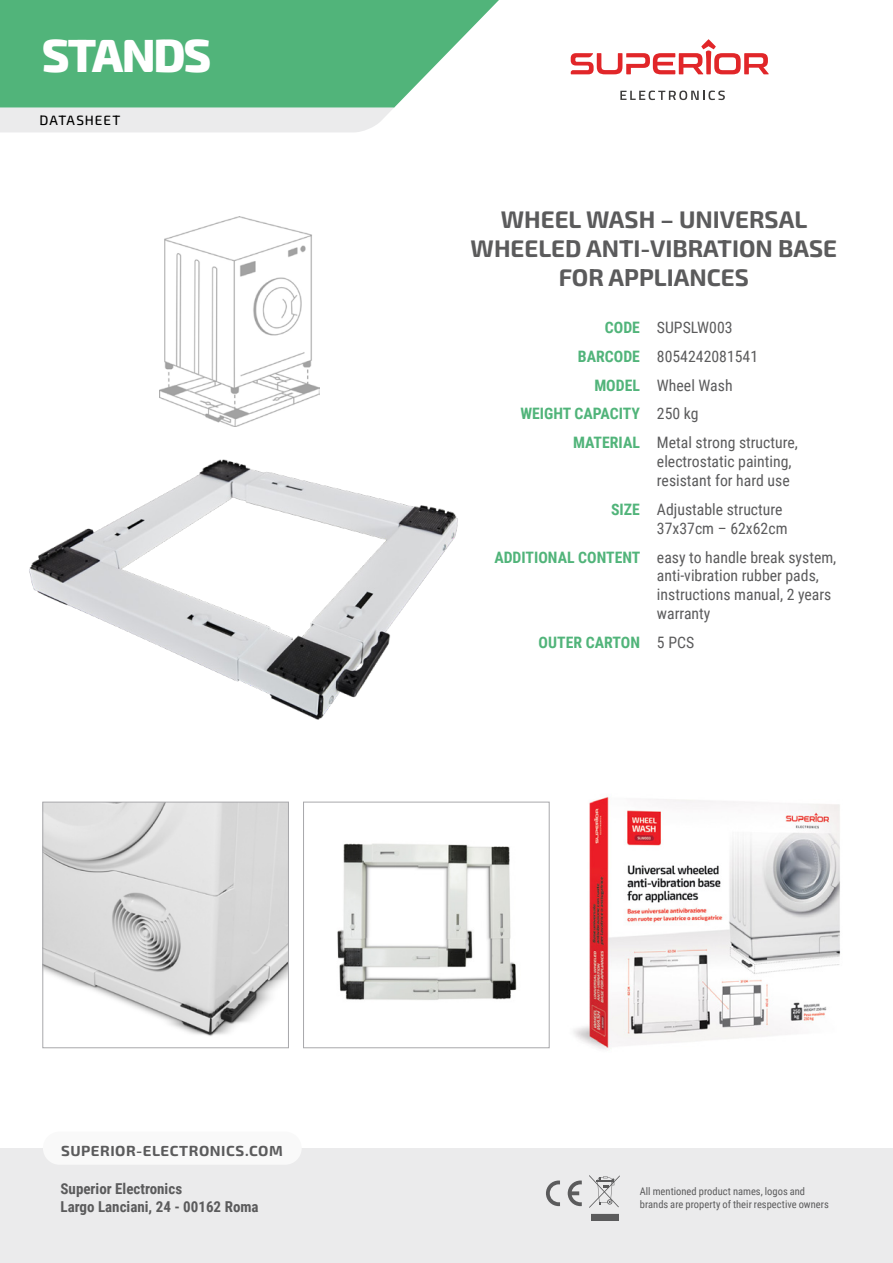
<style>
.page{position:relative;width:893px;height:1263px;background:#fff}
.page>*{position:absolute;margin:0;border:0;box-sizing:border-box;transform-origin:0 0}
.t1{font:800 46.5px "Exo 2";letter-spacing:-.045em;color:#fff}
.t2{font:700 24px/28.8px "Exo 2";color:#5b5b5c;text-align:center}
.t3{font:15.75px/18.9px "Roboto Condensed";color:#5b5b5c}
.t4{font:700 15.75px "Roboto Condensed";color:#51b47a}
.t5{font:700 15px/18px "Roboto Condensed";color:#5b5b5c}
.t6{font:700 14.55px "Exo 2";letter-spacing:.035em;color:#5b5b5c}
.t7{font:500 13.5px "Exo 2";letter-spacing:.07em;color:#000}
.t8{font:10.5px/12.6px "Roboto Condensed";color:#5b5b5c}
.s1{font-weight:700;color:#51b47a}
.s2{font-weight:400;color:#5b5b5c}
</style>
<div class="page">
<svg style="left:0;top:0;width:499px;height:108px;fill:#51b47a"></svg>
<svg style="left:571px;top:39px;width:198px;height:35px"></svg>
<svg style="left:620px;top:91px;width:105px;height:9px"></svg>
<div style="left:0;top:108px;width:393px;height:24px;background:#ebebec"></div>
<div style="left:0;top:1148px;width:893px;height:115px;background:#ebebec"></div>
<svg style="left:546px;top:1180px;width:14px;height:26px"></svg>
<svg style="left:568px;top:1180px;width:14px;height:26px"></svg>
<svg style="left:589px;top:1175px;width:31px;height:45px"></svg>
<div style="left:43px;top:1131px;width:259px;height:34px;background:#f9f9f9;border-radius:17px"></div>
<img style="left:29px;top:459px;width:429px;height:261px">
<img style="left:337px;top:843px;width:180px;height:157px">
<div style="left:303px;top:802px;width:246px;height:246px;border:1px solid #a8a8ab"></div>
<img style="left:45px;top:804px;width:242px;height:232px">
<div style="left:43px;top:802px;width:246px;height:246px;border:1px solid #a8a8ab"></div>
<img style="left:159px;top:217px;width:160px;height:209px">
<img style="left:574px;top:796px;width:266px;height:253px">
<h1 class="t1" style="left:42px;top:24px;width:171px">STANDS</h1>
<p class="t7" style="left:40px;top:111px;width:82px">DATASHEET</p>
<h2 class="t2" style="left:471px;top:204px;width:368px">WHEEL WASH – UNIVERSAL<br>WHEELED ANTI-VIBRATION BASE<br>FOR APPLIANCES</h2>
<p class="t3" style="left:605px;top:317px;width:129px"><span class="s1">CODE</span> SUPSLW003</p>
<p class="t3" style="left:578px;top:346px;width:182px"><span class="s1">BARCODE</span> 8054242081541</p>
<p class="t3" style="left:594px;top:375px;width:140px"><span class="s1">MODEL</span> Wheel Wash</p>
<p class="t4" style="left:520px;top:403px;width:180px">WEIGHT CAPACITY <span class="s2">250 kg</span></p>
<p class="t3" style="left:573px;top:432px;width:226px"><span class="s1">MATERIAL</span> Metal strong structure,</p>
<p class="t3" style="left:657px;top:451px;width:136px">electrostatic painting, resistant for hard use</p>
<p class="t3" style="left:657px;top:499px;width:132px;text-indent:-46px"><span class="s1">SIZE</span> Adjustable structure<br>37x37cm – 62x62cm</p>
<p class="t3" style="left:657px;top:547px;width:181px;text-indent:-163px"><span class="s1">ADDITIONAL CONTENT</span> easy to handle break system, anti-vibration rubber pads, instructions manual, 2 years warranty</p>
<p class="t4" style="left:539px;top:631px;width:157px">OUTER CARTON <span class="s2">5 PCS</span></p>
<p class="t6" style="left:61px;top:1140px;width:223px">SUPERIOR-ELECTRONICS.COM</p>
<p class="t5" style="left:61px;top:1179px;width:200px">Superior Electronics<br>Largo Lanciani, 24 - 00162 Roma</p>
<p class="t8" style="left:640px;top:1185px;width:191px">All mentioned product names, logos and brands are property of their respective owners</p>
</div>
